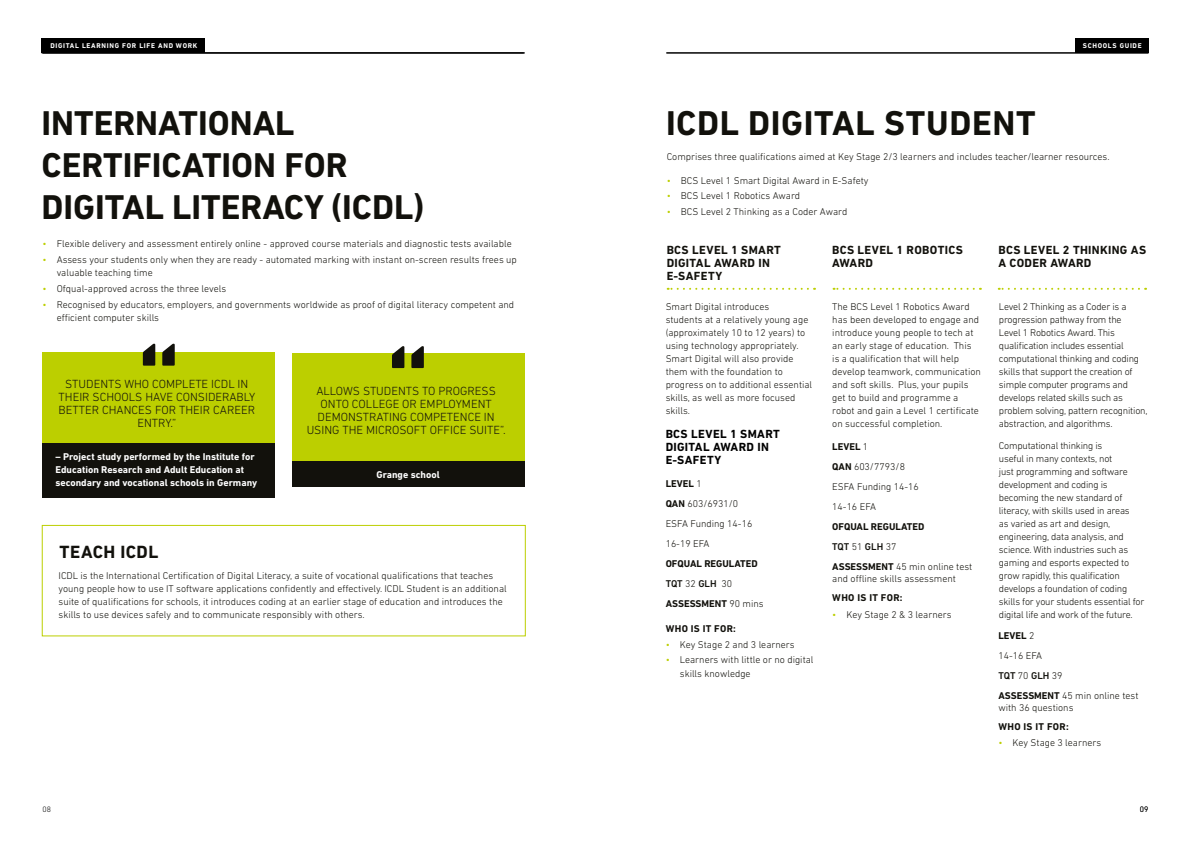
<style>
.page{position:relative;width:1191px;height:842px;background:#fff}
.page>*{position:absolute;margin:0;border:0;box-sizing:border-box;transform-origin:0 0}
.t1{font:700 35px/42px "DIN Next LT Pro";color:#12110c}
.t2{font:700 18px "DIN Next LT Pro";letter-spacing:.025em;color:#12110c}
.t3{font:300 12px/13px "DIN Next LT Pro";color:#12110c;text-align:center}
.t4{font:700 12px/12.9px "DIN Next LT Pro";letter-spacing:.025em;color:#12110c}
.t5{font:700 12px/12.9px "DIN Next LT Pro";letter-spacing:.025em;color:#000}
.t6{font:300 10px/13px "DIN Next LT Pro";color:#12110c}
.t7{font:300 10px/13px "DIN Next LT Pro";letter-spacing:-.02em;color:#12110c}
.t8{font:700 10px/13px "DIN Next LT Pro";color:#fff}
.t9{font:700 10px/20px "DIN Next LT Pro";color:#12110c}
.t10{font:700 10px "DIN Next LT Pro";letter-spacing:.035em;color:#12110c}
.t11{font:300 8px "DIN Next LT Pro";color:#000}
.t12{font:700 7px "DIN Next LT Pro";letter-spacing:.1em;color:#fff}
.s1{color:#bccf00}
.s2{font-weight:700}
.s3{font-weight:500}
.s4{font-weight:300}
</style>
<div class="page">
<div style="left:42px;top:38px;width:74px;height:14px;background:#000"></div>
<hr style="left:42px;top:52px;width:481px;height:1px;background:#000">
<div style="left:43px;top:38px;width:162px;height:14px;background:#000"></div>
<div style="left:1075px;top:38px;width:73px;height:14px;background:#000"></div>
<hr style="left:43px;top:52px;width:481px;height:1px;background:#000">
<hr style="left:666px;top:52px;width:482px;height:1px;background:#000">
<svg style="left:667px;top:288px;width:141px;height:2px"></svg>
<svg style="left:833px;top:288px;width:140px;height:2px"></svg>
<svg style="left:998px;top:288px;width:141px;height:2px"></svg>
<div style="left:42px;top:525px;width:484px;height:111px;border:1px solid #bccf00"></div>
<div style="left:292px;top:353px;width:232px;height:108px;background:#bccf00"></div>
<div style="left:292px;top:461px;width:232px;height:26px;background:#12110c"></div>
<svg style="left:392px;top:346px;width:32px;height:22px"></svg>
<div style="left:43px;top:353px;width:232px;height:98px;background:#bccf00"></div>
<div style="left:43px;top:444px;width:232px;height:54px;background:#12110c"></div>
<svg style="left:143px;top:344px;width:32px;height:22px"></svg>
<p class="t12" style="left:50px;top:41px;width:148px">DIGITAL LEARNING FOR LIFE AND WORK</p>
<p class="t12" style="left:1082px;top:41px;width:60px">SCHOOLS GUIDE</p>
<p class="t12" style="left:51px;top:41px;width:51px">INTRODUCTIO</p>
<h1 class="t1" style="left:42px;top:102px;width:384px">INTERNATIONAL<br>CERTIFICATION FOR<br>DIGITAL LITERACY (ICDL)</h1>
<p class="t6" style="left:43px;top:237px;width:471px"><span class="s1">•</span> Flexible delivery and assessment entirely online - approved course materials and diagnostic tests available</p>
<p class="t6" style="left:57px;top:253px;width:462px;text-indent:-14px"><span class="s1">•</span> Assess your students only when they are ready - automated marking with instant on-screen results frees up valuable teaching time</p>
<p class="t6" style="left:43px;top:282px;width:185px"><span class="s1">•</span> Ofqual-approved across the three levels</p>
<p class="t6" style="left:57px;top:298px;width:459px;text-indent:-14px"><span class="s1">•</span> Recognised by educators, employers, and governments worldwide as proof of digital literacy competent and efficient computer skills</p>
<p class="t3" style="left:58px;top:377px;width:198px">STUDENTS WHO COMPLETE ICDL IN<br>THEIR SCHOOLS HAVE CONSIDERABLY<br>BETTER CHANCES FOR THEIR CAREER<br>ENTRY.”</p>
<p class="t8" style="left:55px;top:450px;width:203px">– Project study performed by the Institute for<br>Education Research and Adult Education at secondary and vocational schools in Germany</p>
<p class="t3" style="left:307px;top:384px;width:201px">ALLOWS STUDENTS TO PROGRESS<br>ONTO COLLEGE OR EMPLOYMENT<br>DEMONSTRATING COMPETENCE IN<br>USING THE MICROSOFT OFFICE SUITE”.</p>
<p class="t8" style="left:376px;top:468px;width:65px">Grange school</p>
<h2 class="t2" style="left:60px;top:541px;width:100px">TEACH ICDL</h2>
<p class="t6" style="left:59px;top:569px;width:450px">ICDL is the International Certification of Digital Literacy, a suite of vocational qualifications that teaches young people how to use IT software applications confidently and effectively. ICDL Student is an additional suite of qualifications for schools, it introduces coding at an earlier stage of education and introduces the skills to use devices safely and to communicate responsibly with others.</p>
<p class="t11" style="left:43px;top:805px;width:10px">08</p>
<h1 class="t1" style="left:666px;top:102px;width:371px">ICDL DIGITAL STUDENT</h1>
<p class="t6" style="left:666px;top:150px;width:444px">Comprises three qualifications aimed at Key Stage 2/3 learners and includes teacher/learner resources.</p>
<p class="t6" style="left:666px;top:174px;width:203px"><span class="s1">•</span> BCS Level 1 Smart Digital Award in E-Safety</p>
<p class="t6" style="left:666px;top:189px;width:135px"><span class="s1">•</span> BCS Level 1 Robotics Award</p>
<p class="t6" style="left:666px;top:205px;width:182px"><span class="s1">•</span> BCS Level 2 Thinking as a Coder Award</p>
<p class="t4" style="left:666px;top:244px;width:116px">BCS LEVEL 1 SMART<br>DIGITAL AWARD IN<br>E-SAFETY</p>
<p class="t6" style="left:665px;top:300px;width:148px">Smart Digital introduces<br>students at a relatively young age (approximately 10 to 12 years) to using technology appropriately.<br>Smart Digital will also provide them with the foundation to progress on to additional essential skills, as well as more focused skills.</p>
<p class="t6" style="left:832px;top:300px;width:150px">The BCS Level 1 Robotics Award has been developed to engage and introduce young people to tech at an early stage of education. This is a qualification that will help develop teamwork, communication and soft skills. Plus, your pupils get to build and programme a robot and gain a Level 1 certificate on successful completion.</p>
<p class="t7" style="left:999px;top:300px;width:150px">Level 2 Thinking as a Coder is a progression pathway from the<br>Level 1 Robotics Award. This qualification includes essential computational thinking and coding skills that support the creation of simple computer programs and develops related skills such as problem solving, pattern recognition, abstraction, and algorithms.</p>
<p class="t7" style="left:999px;top:438px;width:147px">Computational thinking is<br>useful in many contexts, not<br>just programming and software development and coding is becoming the new standard of literacy, with skills used in areas<br>as varied as art and design, engineering, data analysis, and science. With industries such as gaming and esports expected to grow rapidly, this qualification develops a foundation of coding skills for your students essential for digital life and work of the future.</p>
<p class="t4" style="left:832px;top:244px;width:132px">BCS LEVEL 1 ROBOTICS<br>AWARD</p>
<p class="t4" style="left:998px;top:244px;width:149px">BCS LEVEL 2 THINKING AS<br>A CODER AWARD</p>
<p class="t5" style="left:665px;top:427px;width:116px">BCS LEVEL 1 SMART<br>DIGITAL AWARD IN<br>E-SAFETY</p>
<p class="t6" style="left:665px;top:474px;width:88px;line-height:20px"><span class="s2">LEVEL</span> 1<br><span class="s2">QAN</span> 603/6931/0<br>ESFA Funding 14-16<br>16-19 EFA</p>
<p class="t9" style="left:665px;top:554px;width:99px">OFQUAL REGULATED<br><span class="s3">TQT</span> <span class="s4">32</span> <span class="s3">GLH</span> <span class="s4">30<br></span>ASSESSMENT <span class="s4">90 mins</span></p>
<p class="t10" style="left:665px;top:623px;width:72px">WHO IS IT FOR:</p>
<p class="t6" style="left:665px;top:638px;width:130px"><span class="s1">•</span> Key Stage 2 and 3 learners</p>
<p class="t6" style="left:680px;top:653px;width:135px;text-indent:-14px"><span class="s1">•</span> Learners with little or no digital skills knowledge</p>
<p class="t6" style="left:832px;top:437px;width:88px;line-height:20px"><span class="s2">LEVEL</span> 1<br><span class="s2">QAN</span> 603/7793/8<br>ESFA Funding 14-16<br>14-16 EFA</p>
<p class="t9" style="left:832px;top:517px;width:142px">OFQUAL REGULATED<br><span class="s3">TQT</span> <span class="s4">51</span> <span class="s3">GLH</span> <span class="s4">37<br></span>ASSESSMENT <span class="s4">45 min online test</span></p>
<p class="t6" style="left:832px;top:572px;width:125px">and offline skills assessment</p>
<p class="t10" style="left:832px;top:592px;width:72px">WHO IS IT FOR:</p>
<p class="t6" style="left:832px;top:608px;width:121px"><span class="s1">•</span> Key Stage 2 &amp; 3 learners</p>
<p class="t6" style="left:998px;top:625px;width:142px;line-height:20px"><span class="s2">LEVEL</span> 2<br>14-16 EFA<br><span class="s3">TQT</span> 70 <span class="s3">GLH</span> 39<br><span class="s2">ASSESSMENT</span> 45 min online test</p>
<p class="t6" style="left:998px;top:701px;width:77px">with 36 questions</p>
<p class="t10" style="left:998px;top:720px;width:72px">WHO IS IT FOR:</p>
<p class="t6" style="left:998px;top:736px;width:104px"><span class="s1">•</span> Key Stage 3 learners</p>
<p class="t11" style="left:1140px;top:805px;width:10px">09</p>
</div>
